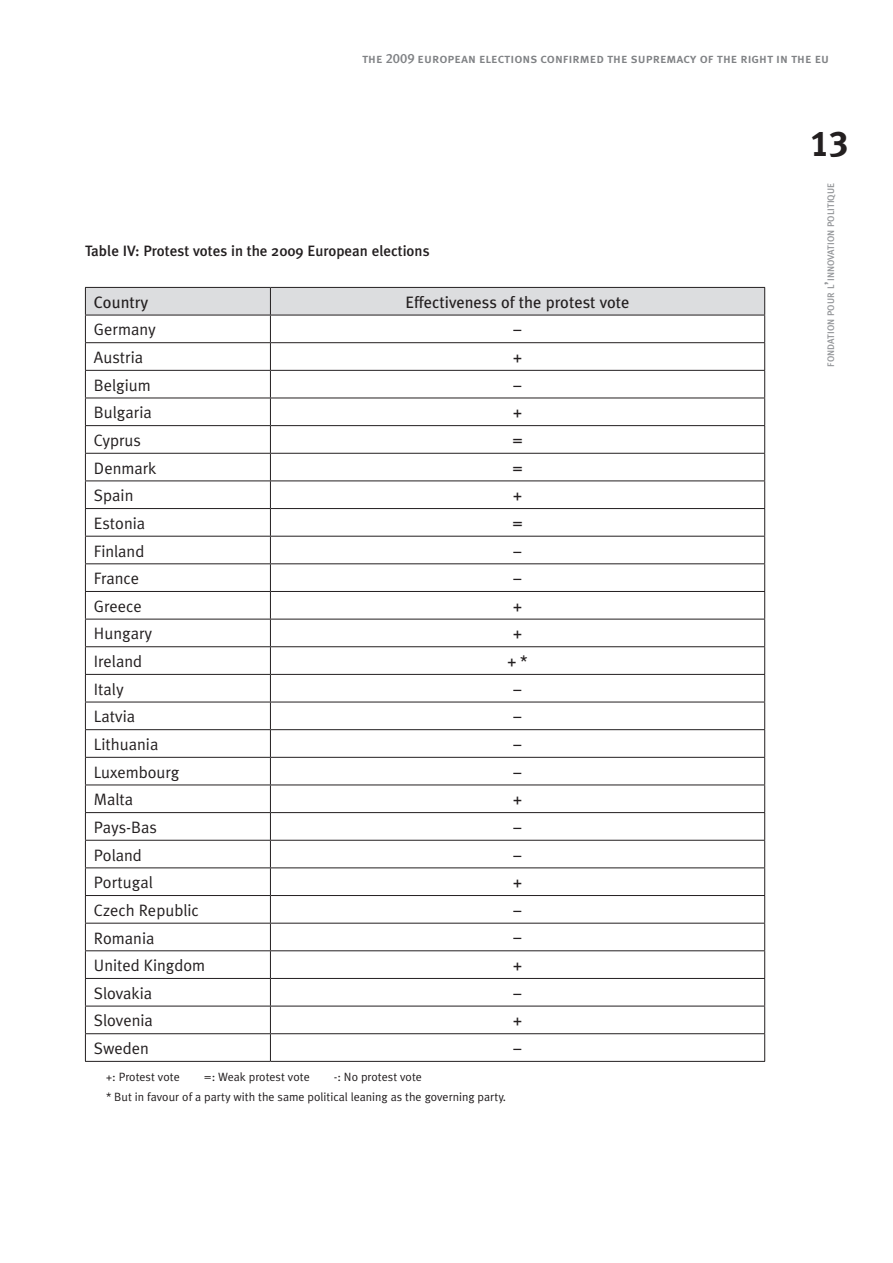
<style>
.page{position:relative;width:893px;height:1263px;background:#fff}
.page>*{position:absolute;margin:0;border:0;box-sizing:border-box;transform-origin:0 0}
.t1{font:36px "Meta Plus Bold Caps";color:#231f20}
.t2{font:16.5px "Meta Plus Normal";color:#231f20}
.t3{font:16.5px "Meta Plus";color:#231f20}
.t4{font:500 15px "Meta Plus";color:#231f20}
.t5{font:13.5px "Meta Plus Medium Caps";color:#808285}
.t6{font:12px/19.5px "Meta Plus Normal";color:#231f20}
.t7{font:500 9.45px "Meta Plus";color:#939598}
.s1{font-size:13.5px}
</style>
<div class="page">
<svg style="left:85px;top:287px;width:680px;height:774px"></svg>
<hr style="left:85px;top:1061px;width:185px;height:1px;background:#231f20">
<hr style="left:270px;top:1061px;width:495px;height:1px;background:#231f20">
<p class="t5" style="left:362px;top:51px;width:469px">the 2009 european elections confirmed the supremacy of the right in the eu</p>
<p class="t4" style="left:85px;top:242px;width:346px">Table IV: Protest votes in the 2009 European elections</p>
<p class="t3" style="left:94px;top:292px;width:56px">Country</p>
<p class="t3" style="left:405px;top:292px;width:226px">Effectiveness of the protest vote</p>
<p class="t2" style="left:94px;top:320px;width:63px">Germany</p>
<p class="t3" style="left:514px;top:320px;width:9px">–</p>
<p class="t2" style="left:94px;top:348px;width:51px">Austria</p>
<p class="t3" style="left:513px;top:348px;width:10px">+</p>
<p class="t2" style="left:94px;top:375px;width:58px">Belgium</p>
<p class="t3" style="left:514px;top:375px;width:9px">–</p>
<p class="t2" style="left:94px;top:403px;width:59px">Bulgaria</p>
<p class="t3" style="left:513px;top:403px;width:10px">+</p>
<p class="t2" style="left:94px;top:431px;width:49px">Cyprus</p>
<p class="t3" style="left:512px;top:431px;width:12px">=</p>
<p class="t2" style="left:94px;top:458px;width:64px">Denmark</p>
<p class="t3" style="left:512px;top:458px;width:12px">=</p>
<p class="t2" style="left:94px;top:486px;width:41px">Spain</p>
<p class="t3" style="left:513px;top:486px;width:10px">+</p>
<p class="t2" style="left:94px;top:514px;width:53px">Estonia</p>
<p class="t3" style="left:512px;top:514px;width:12px">=</p>
<p class="t2" style="left:94px;top:541px;width:52px">Finland</p>
<p class="t3" style="left:514px;top:541px;width:9px">–</p>
<p class="t2" style="left:94px;top:569px;width:47px">France</p>
<p class="t3" style="left:514px;top:569px;width:9px">–</p>
<p class="t2" style="left:94px;top:596px;width:49px">Greece</p>
<p class="t3" style="left:513px;top:596px;width:10px">+</p>
<p class="t2" style="left:94px;top:624px;width:60px">Hungary</p>
<p class="t3" style="left:513px;top:624px;width:10px">+</p>
<p class="t2" style="left:94px;top:652px;width:50px">Ireland</p>
<p class="t3" style="left:508px;top:652px;width:22px">+*</p>
<p class="t2" style="left:94px;top:679px;width:31px">Italy</p>
<p class="t3" style="left:514px;top:679px;width:9px">–</p>
<p class="t2" style="left:94px;top:707px;width:43px">Latvia</p>
<p class="t3" style="left:514px;top:707px;width:9px">–</p>
<p class="t2" style="left:94px;top:735px;width:66px">Lithuania</p>
<p class="t3" style="left:514px;top:735px;width:9px">–</p>
<p class="t2" style="left:94px;top:762px;width:87px">Luxembourg</p>
<p class="t3" style="left:514px;top:762px;width:9px">–</p>
<p class="t2" style="left:94px;top:790px;width:41px">Malta</p>
<p class="t3" style="left:513px;top:790px;width:10px">+</p>
<p class="t2" style="left:94px;top:818px;width:65px">Pays-Bas</p>
<p class="t3" style="left:514px;top:818px;width:9px">–</p>
<p class="t2" style="left:94px;top:845px;width:49px">Poland</p>
<p class="t3" style="left:514px;top:845px;width:9px">–</p>
<p class="t2" style="left:94px;top:873px;width:61px">Portugal</p>
<p class="t3" style="left:513px;top:873px;width:10px">+</p>
<p class="t2" style="left:94px;top:901px;width:106px">Czech Republic</p>
<p class="t3" style="left:514px;top:900px;width:9px">–</p>
<p class="t2" style="left:94px;top:928px;width:62px">Romania</p>
<p class="t3" style="left:514px;top:928px;width:9px">–</p>
<p class="t2" style="left:94px;top:956px;width:113px">United Kingdom</p>
<p class="t3" style="left:513px;top:956px;width:10px">+</p>
<p class="t2" style="left:94px;top:983px;width:60px">Slovakia</p>
<p class="t3" style="left:514px;top:983px;width:9px">–</p>
<p class="t2" style="left:94px;top:1011px;width:61px">Slovenia</p>
<p class="t3" style="left:513px;top:1011px;width:10px">+</p>
<p class="t2" style="left:94px;top:1039px;width:57px">Sweden</p>
<p class="t3" style="left:514px;top:1039px;width:9px">–</p>
<p class="t6" style="left:106px;top:1067px;width:75px">+: Protest vote</p>
<p class="t6" style="left:204px;top:1067px;width:108px">=: Weak protest vote</p>
<p class="t6" style="left:106px;top:1067px;width:401px;text-indent:227px">-: No protest vote<br>* But in favour of a party with the same political leaning as the governing party.</p>
<h1 class="t1" style="left:810px;top:122px;width:19px">13</h1>
<p class="t7" style="left:826px;top:367px;width:185px;rotate:-90deg">fondation pour l<span class="s1">’</span>innovation politique</p>
</div>
